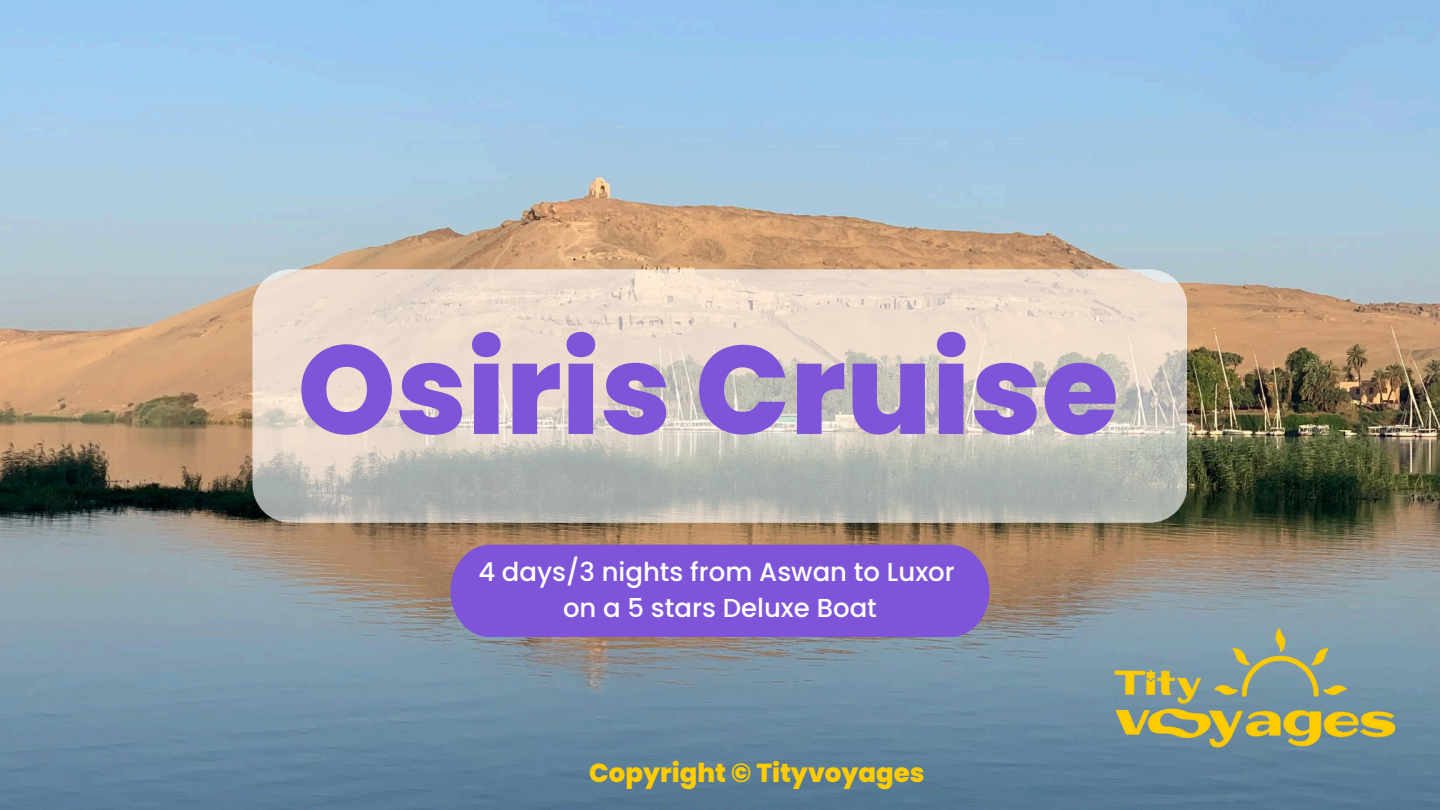
<style>
.page{position:relative;width:1440px;height:810px;background:#fff}
.page>*{position:absolute;margin:0;border:0;box-sizing:border-box;transform-origin:0 0}
.t1{font:800 125.2px "Poppins";color:#7e55d9}
.t2{font:500 26px "Poppins";color:#fff}
.t3{font:800 26px "Poppins";color:#fc0}
</style>
<div class="page">
<img style="left:0;top:0;width:1440px;height:810px">
<div style="left:450px;top:545px;width:540px;height:92px;background:#7e55d9"></div>
<img style="left:1110px;top:614px;width:291px;height:149px">
<svg style="left:252px;top:269px;width:935px;height:254px;background:#d4ccc1"></svg>
<p class="t1" style="left:297px;top:302px;width:823px">Osiris Cruise</p>
<h1 class="t2" style="left:478px;top:554px;width:478px">4 days/3 nights from Aswan to Luxor</h1>
<p class="t2" style="left:563px;top:590px;width:315px">on a 5 stars Deluxe Boat</p>
<p class="t3" style="left:589px;top:754px;width:337px">Copyright © Tityvoyages</p>
</div>
